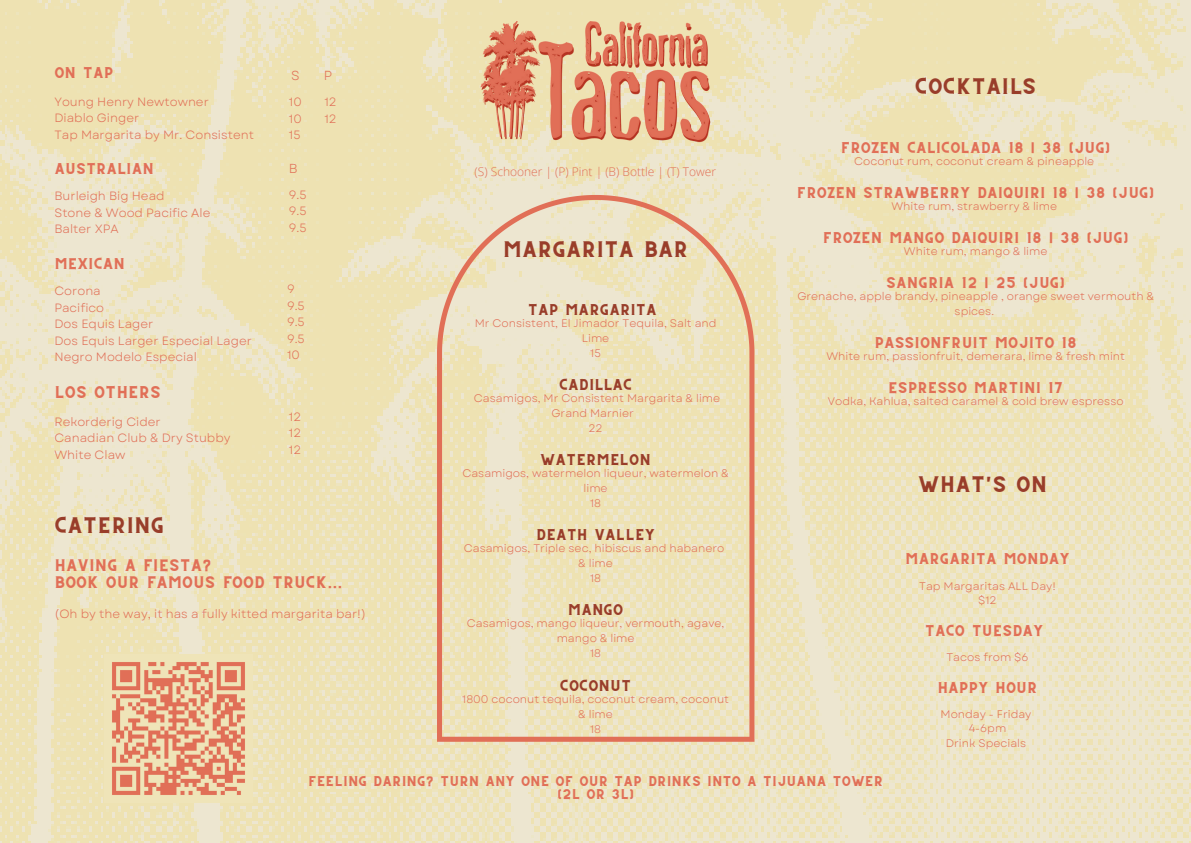
<style>
.page{position:relative;width:1191px;height:843px;background:#fff}
.page>*{position:absolute;margin:0;border:0;box-sizing:border-box;transform-origin:0 0}
.t1{font:15.8px "CS Gordon Vintage";color:#993d2a}
.t2{font:13px "Garet";color:#e16f57}
.t3{font:12px/16.5px "Garet";color:#e16f57}
.t4{font:300 12px "Open Sans";color:#e16f57}
.t5{font:12px "CS Gordon Vintage";color:#e16f57}
.t6{font:11.8px/16.5px "CS Gordon Vintage";color:#e16f57}
.t7{font:11px/15px "Garet";color:#e16f57;text-align:center}
.t8{font:11px "CS Gordon Vintage";color:#e16f57}
.t9{font:11px "CS Gordon Vintage";color:#993d2a}
.t10{font:10px/13.5px "CS Gordon Vintage";color:#e16f57;text-align:center}
</style>
<div class="page">
<img style="left:0;top:0;width:1190px;height:842px">
<svg style="left:437px;top:195px;width:317px;height:546px;background:#ecdebb"></svg>
<img style="left:471px;top:9px;width:249px;height:148px">
<img style="left:470px;top:7px;width:249px;height:147px">
<img style="left:105px;top:654px;width:147px;height:147px">
<p class="t8" style="left:54px;top:68px;width:60px">ON TAP</p>
<p class="t3" style="left:54px;top:93px;width:201px">Young Henry Newtowner<br>Diablo Ginger<br>Tap Margarita by Mr. Consistent</p>
<p class="t8" style="left:54px;top:164px;width:101px">AUSTRALIAN</p>
<p class="t3" style="left:54px;top:188px;width:157px">Burleigh Big Head<br>Stone &amp; Wood Pacific Ale<br>Balter XPA</p>
<p class="t8" style="left:54px;top:258px;width:72px">MEXICAN</p>
<p class="t3" style="left:54px;top:282px;width:199px">Corona<br>Pacifico<br>Dos Equis Lager<br>Dos Equis Larger Especial Lager<br>Negro Modelo Especial</p>
<p class="t5" style="left:54px;top:386px;width:108px">LOS OTHERS</p>
<p class="t3" style="left:54px;top:413px;width:177px">Rekorderig Cider<br>Canadian Club &amp; Dry Stubby<br>White Claw</p>
<p class="t2" style="left:291px;top:66px;width:10px">S</p>
<p class="t2" style="left:324px;top:66px;width:10px">P</p>
<p class="t3" style="left:289px;top:94px;width:14px">10</p>
<p class="t3" style="left:324px;top:94px;width:14px">12</p>
<p class="t3" style="left:289px;top:110px;width:14px">10</p>
<p class="t3" style="left:324px;top:110px;width:14px">12</p>
<p class="t3" style="left:289px;top:127px;width:13px">15</p>
<p class="t2" style="left:289px;top:158px;width:10px">B</p>
<p class="t3" style="left:289px;top:186px;width:19px;text-align:justify">9.5<br>9.5<br>9.5</p>
<p class="t3" style="left:287px;top:280px;width:19px">9<br>9.5<br>9.5<br>9.5<br>10</p>
<p class="t3" style="left:289px;top:408px;width:14px;text-align:justify">12<br>12<br>12</p>
<h1 class="t1" style="left:54px;top:518px;width:112px">CATERING</h1>
<p class="t6" style="left:54px;top:558px;width:290px">HAVING A FIESTA?<br>BOOK OUR FAMOUS FOOD TRUCK...</p>
<p class="t3" style="left:54px;top:605px;width:313px">(Oh by the way, it has a fully kitted margarita bar!)</p>
<p class="t4" style="left:474px;top:163px;width:243px">(S) Schooner | (P) Pint | (B) Bottle | (T) Tower</p>
<h1 class="t1" style="left:502px;top:242px;width:187px">MARGARITA BAR</h1>
<p class="t9" style="left:528px;top:305px;width:130px">TAP MARGARITA</p>
<p class="t7" style="left:474px;top:316px;width:243px">Mr Consistent, El Jimador Tequila, Salt and<br>Lime<br>15</p>
<p class="t9" style="left:559px;top:380px;width:75px">CADILLAC</p>
<p class="t7" style="left:474px;top:391px;width:248px">Casamigos, Mr Consistent Margarita &amp; lime</p>
<p class="t7" style="left:551px;top:406px;width:84px">Grand Marnier</p>
<p class="t7" style="left:588px;top:421px;width:16px">22</p>
<p class="t9" style="left:540px;top:455px;width:112px">WATERMELON</p>
<p class="t7" style="left:462px;top:466px;width:268px">Casamigos, watermelon liqueur, watermelon &amp; lime<br>18</p>
<p class="t9" style="left:536px;top:530px;width:120px">DEATH VALLEY</p>
<p class="t7" style="left:463px;top:541px;width:262px">Casamigos, Triple sec, hibiscus and habanero &amp; lime<br>18</p>
<p class="t9" style="left:567px;top:605px;width:57px">MANGO</p>
<p class="t7" style="left:467px;top:616px;width:259px">Casamigos, mango liqueur, vermouth, agave, mango &amp; lime<br>18</p>
<p class="t9" style="left:560px;top:680px;width:73px">COCONUT</p>
<p class="t7" style="left:462px;top:691px;width:268px">1800 coconut tequila, coconut cream, coconut &amp; lime<br>18</p>
<h1 class="t1" style="left:914px;top:79px;width:123px">COCKTAILS</h1>
<p class="t8" style="left:840px;top:142px;width:271px">FROZEN CALICOLADA 18 | 38 (JUG)</p>
<p class="t7" style="left:854px;top:153px;width:241px">Coconut rum, coconut cream &amp; pineapple</p>
<p class="t8" style="left:796px;top:187px;width:359px">FROZEN STRAWBERRY DAIQUIRI 18 | 38 (JUG)</p>
<p class="t7" style="left:891px;top:198px;width:167px">White rum, strawberry &amp; lime</p>
<p class="t8" style="left:822px;top:232px;width:307px">FROZEN MANGO DAIQUIRI 18 | 38 (JUG)</p>
<p class="t7" style="left:903px;top:243px;width:145px">White rum, mango &amp; lime</p>
<p class="t8" style="left:886px;top:277px;width:180px">SANGRIA 12 | 25 (JUG)</p>
<p class="t7" style="left:797px;top:288px;width:358px">Grenache, apple brandy, pineapple , orange sweet vermouth &amp; spices.</p>
<p class="t8" style="left:874px;top:337px;width:204px">PASSIONFRUIT MOJITO 18</p>
<p class="t7" style="left:826px;top:348px;width:300px">White rum, passionfruit, demerara, lime &amp; fresh mint</p>
<p class="t8" style="left:888px;top:382px;width:177px">ESPRESSO MARTINI 17</p>
<p class="t7" style="left:827px;top:393px;width:297px">Vodka, Kahlua, salted caramel &amp; cold brew espresso</p>
<h1 class="t1" style="left:917px;top:477px;width:131px">WHAT'S ON</h1>
<p class="t8" style="left:905px;top:553px;width:166px">MARGARITA MONDAY</p>
<p class="t7" style="left:919px;top:578px;width:138px;line-height:14.2px">Tap Margaritas ALL Day! $12</p>
<p class="t8" style="left:924px;top:625px;width:120px">TACO TUESDAY</p>
<p class="t7" style="left:946px;top:649px;width:83px">Tacos from $6</p>
<p class="t8" style="left:937px;top:682px;width:102px">HAPPY HOUR</p>
<p class="t7" style="left:940px;top:707px;width:92px;line-height:14.2px">Monday - Friday<br>4-6pm<br>Drink Specials</p>
<p class="t10" style="left:308px;top:775px;width:576px">FEELING DARING? TURN ANY ONE OF OUR TAP DRINKS INTO A TIJUANA TOWER (2L OR 3L)</p>
</div>
